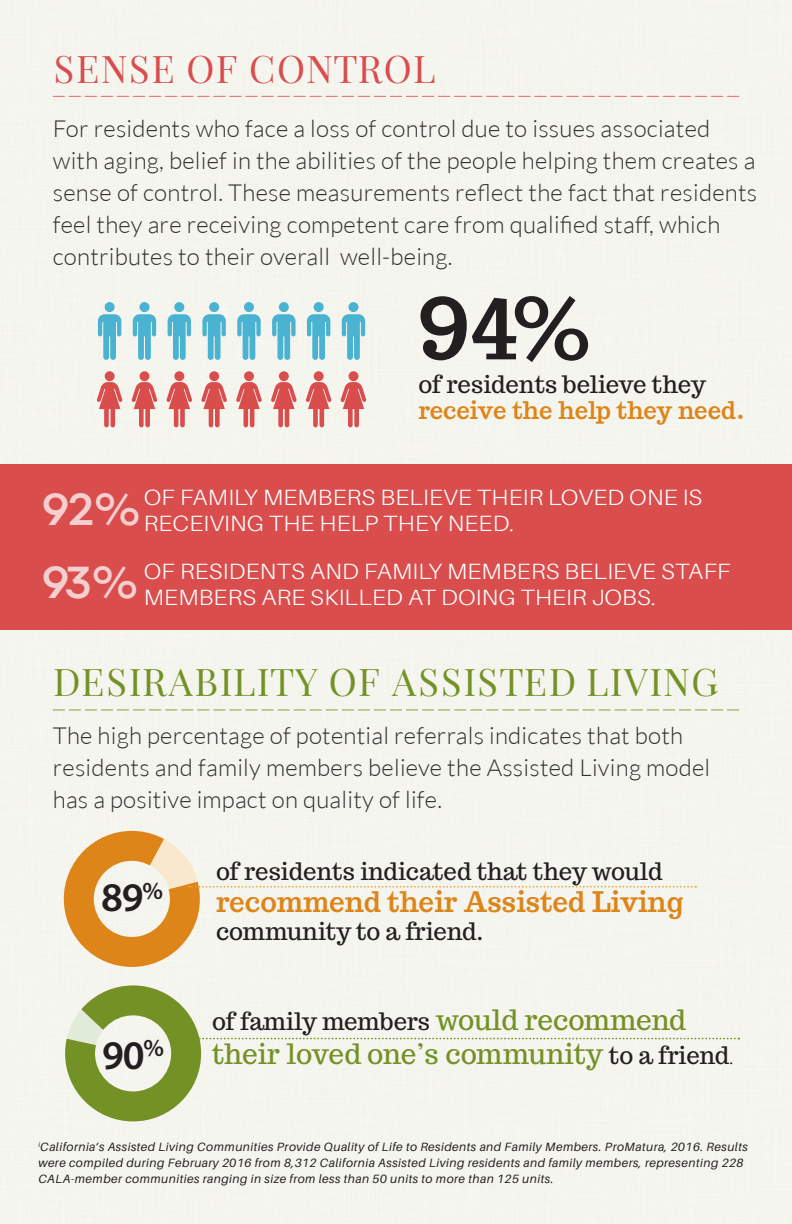
<style>
.page{position:relative;width:792px;height:1224px;background:#f5f5ee}
.page>*{position:absolute;margin:0;border:0;box-sizing:border-box;transform-origin:0 0}
.t1{font:700 85.6px "Trocchi";color:#231f20}
.t2{font:46px "Choplin Medium DEMO";color:#f5cfcf}
.t3{font:600 40.8px "Myriad Pro";color:#231f20}
.t4{font:38px "Playfair Display";letter-spacing:.03em;color:#749126}
.t5{font:38px "Playfair Display";letter-spacing:.03em;color:#d94d4d}
.t6{font:28px "Trocchi";color:#749126}
.t7{font:700 28px "Trocchi";color:#dd8519}
.t8{font:24px "Trocchi";color:#231f20}
.t9{font:700 24px "Trocchi";color:#dd8519}
.t10{font:300 23.6px/32px "Lato";letter-spacing:.01em;color:#312f30}
.t11{font:300 22px/26px "Aileron";letter-spacing:.01em;color:#fff;scale:1.09 1}
.t12{font:italic 12px/16px "Aileron";letter-spacing:.04em;color:#231f20}
.s1{font-size:28px;color:#749126}
.s2{font-size:24px;color:#231f20}
.s3{font-family:"Novecentowide";font-size:20px;color:#231f20}
</style>
<div class="page">
<svg style="left:53px;top:96px;width:686px;height:1px"></svg>
<svg style="left:53px;top:709px;width:686px;height:1px"></svg>
<div style="left:105px;top:371px;width:10px;height:10px;background:#d94d4d;border-radius:50%"></div>
<svg style="left:97px;top:382px;width:26px;height:45px"></svg>
<div style="left:140px;top:371px;width:9px;height:10px;background:#d94d4d;border-radius:50%"></div>
<svg style="left:131px;top:382px;width:26px;height:45px"></svg>
<div style="left:174px;top:371px;width:10px;height:10px;background:#d94d4d;border-radius:50%"></div>
<svg style="left:166px;top:382px;width:26px;height:45px"></svg>
<div style="left:209px;top:371px;width:10px;height:10px;background:#d94d4d;border-radius:50%"></div>
<svg style="left:201px;top:382px;width:26px;height:45px"></svg>
<div style="left:244px;top:371px;width:10px;height:10px;background:#d94d4d;border-radius:50%"></div>
<svg style="left:236px;top:382px;width:26px;height:45px"></svg>
<div style="left:279px;top:371px;width:10px;height:10px;background:#d94d4d;border-radius:50%"></div>
<svg style="left:271px;top:382px;width:26px;height:45px"></svg>
<div style="left:314px;top:371px;width:10px;height:10px;background:#d94d4d;border-radius:50%"></div>
<svg style="left:306px;top:382px;width:26px;height:45px"></svg>
<div style="left:349px;top:371px;width:9px;height:10px;background:#d94d4d;border-radius:50%"></div>
<svg style="left:340px;top:382px;width:26px;height:45px"></svg>
<div style="left:105px;top:302px;width:10px;height:10px;background:#4ab3d1;border-radius:50%"></div>
<svg style="left:98px;top:314px;width:23px;height:46px"></svg>
<div style="left:139px;top:302px;width:10px;height:10px;background:#4ab3d1;border-radius:50%"></div>
<svg style="left:133px;top:314px;width:23px;height:46px"></svg>
<div style="left:174px;top:302px;width:10px;height:10px;background:#4ab3d1;border-radius:50%"></div>
<svg style="left:168px;top:314px;width:23px;height:46px"></svg>
<div style="left:209px;top:302px;width:10px;height:10px;background:#4ab3d1;border-radius:50%"></div>
<svg style="left:202px;top:314px;width:24px;height:46px"></svg>
<div style="left:244px;top:302px;width:10px;height:10px;background:#4ab3d1;border-radius:50%"></div>
<svg style="left:237px;top:314px;width:24px;height:46px"></svg>
<div style="left:279px;top:302px;width:10px;height:10px;background:#4ab3d1;border-radius:50%"></div>
<svg style="left:272px;top:314px;width:24px;height:46px"></svg>
<div style="left:314px;top:302px;width:10px;height:10px;background:#4ab3d1;border-radius:50%"></div>
<svg style="left:307px;top:314px;width:23px;height:46px"></svg>
<div style="left:348px;top:302px;width:11px;height:10px;background:#4ab3d1;border-radius:50%"></div>
<svg style="left:342px;top:314px;width:23px;height:46px"></svg>
<div style="left:0;top:464px;width:792px;height:166px;background:#d94d4d"></div>
<svg style="left:64px;top:831px;width:632px;height:136px"></svg>
<svg style="left:65px;top:985px;width:674px;height:136px"></svg>
<p class="t5" style="left:54px;top:42px;width:384px">SENSE OF CONTROL</p>
<p class="t10" style="left:53px;top:112px;width:706px">For residents who face a loss of control due to issues associated with aging, belief in the abilities of the people helping them creates a sense of control. These measurements reflect the fact that residents feel they are receiving competent care from qualified staff, which contributes to their overall well-being.</p>
<p class="t1" style="left:416px;top:287px;width:58px">9</p>
<p class="t8" style="left:418px;top:369px;width:289px">of residents believe they</p>
<p class="t1" style="left:470px;top:279px;width:121px">4%</p>
<p class="t9" style="left:418px;top:399px;width:328px">receive the help they need.</p>
<p class="t11" style="left:144px;top:485px;width:514px">OF FAMILY MEMBERS BELIEVE THEIR LOVED ONE IS<br>RECEIVING THE HELP THEY NEED.</p>
<p class="t11" style="left:144px;top:559px;width:540px">OF RESIDENTS AND FAMILY MEMBERS BELIEVE STAFF<br>MEMBERS ARE SKILLED AT DOING THEIR JOBS.</p>
<p class="t2" style="left:41px;top:484px;width:103px">92%</p>
<p class="t2" style="left:41px;top:557px;width:101px">93%</p>
<p class="t4" style="left:54px;top:655px;width:668px">DESIRABILITY OF ASSISTED LIVING</p>
<p class="t10" style="left:53px;top:720px;width:659px">The high percentage of potential referrals indicates that both residents and family members believe the Assisted Living model has a positive impact on quality of life.</p>
<p class="t3" style="left:101px;top:871px;width:63px">89<sup>%</sup></p>
<p class="t3" style="left:102px;top:1029px;width:63px">90<sup>%</sup></p>
<p class="t8" style="left:216px;top:855px;width:448px">of residents indicated that they would</p>
<p class="t7" style="left:216px;top:888px;width:469px">recommend their Assisted Living</p>
<p class="t8" style="left:216px;top:916px;width:269px">community to a friend.</p>
<p class="t8" style="left:212px;top:1006px;width:476px">of family members <span class="s1">would recommend</span></p>
<p class="t6" style="left:212px;top:1035px;width:523px">their loved one’s community <span class="s2">to a friend</span><span class="s3">.</span></p>
<p class="t12" style="left:38px;top:1139px;width:711px"><sup>i</sup>California’s Assisted Living Communities Provide Quality of Life to Residents and Family Members. ProMatura, 2016. Results were compiled during February 2016 from 8,312 California Assisted Living residents and family members, representing 228<br>CALA-member communities ranging in size from less than 50 units to more than 125 units.</p>
</div>
